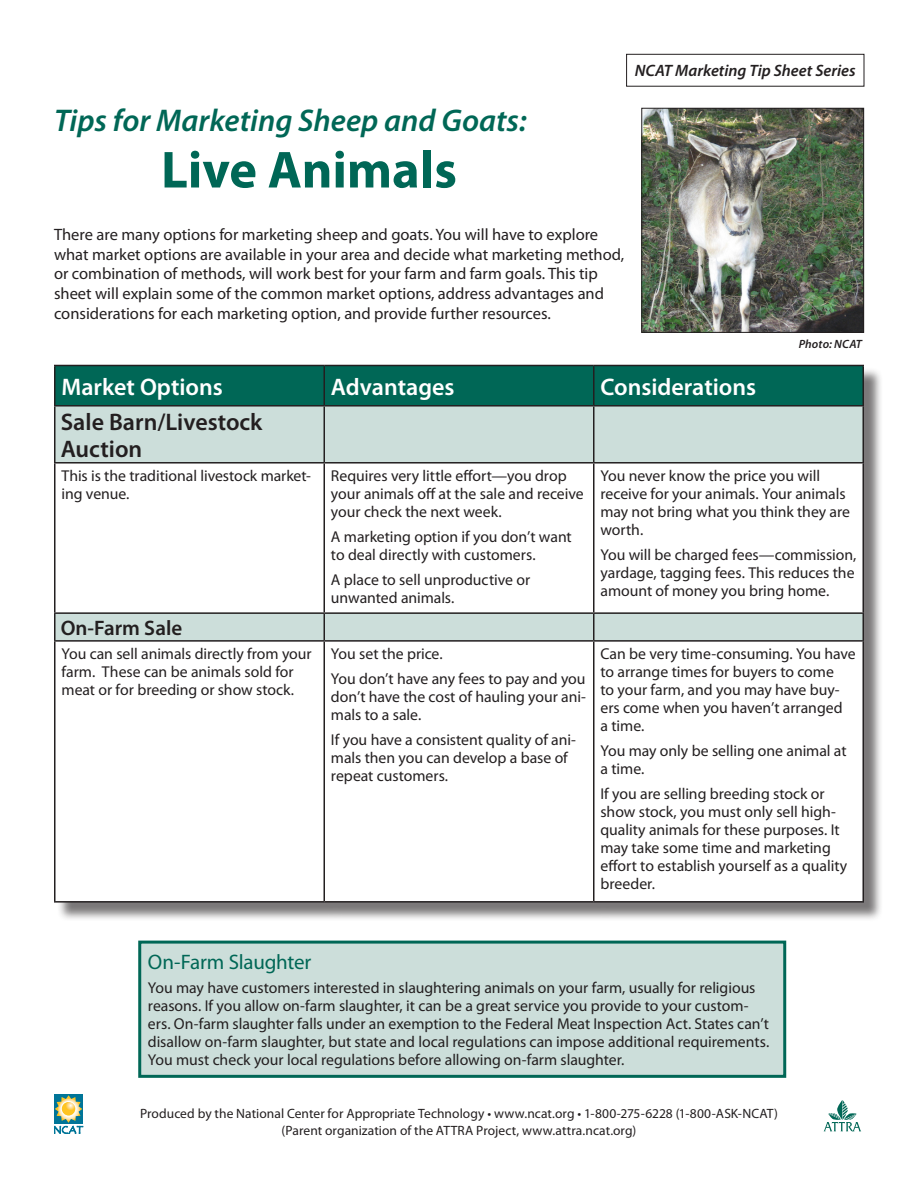
<style>
.page{position:relative;width:918px;height:1188px;background:#fff}
.page>*{position:absolute;margin:0;border:0;box-sizing:border-box;transform-origin:0 0}
.t1{font:700 52.5px "Myriad Pro";color:#006756}
.t2{font:italic 600 31.5px "Myriad Pro";color:#006756}
.t3{font:600 24px "Myriad Pro";color:#fff}
.t4{font:600 24px/27px "Myriad Pro";color:#231f20}
.t5{font:21px "Myriad Pro";letter-spacing:-.01em;color:#006756}
.t6{font:600 21px "Myriad Pro";color:#231f20}
.t7{font:16.5px/19.8px "Myriad Pro";color:#231f20}
.t8{font:italic 600 16.5px "Myriad Pro";color:#231f20}
.t9{font:15.75px/18px "Myriad Pro";letter-spacing:-.005em;color:#231f20}
.t10{font:13.5px/16.5px "Myriad Pro";letter-spacing:.005em;color:#231f20;text-align:center}
.t11{font:italic 600 12px "Myriad Pro";letter-spacing:.01em;color:#231f20}
</style>
<div class="page">
<div style="left:56px;top:367px;width:827px;height:555px;background:#231f20;opacity:.6"></div>
<div style="left:56px;top:366px;width:806px;height:39px;background:#006756"></div>
<div style="left:56px;top:407px;width:806px;height:233px;background:#ccdeda"></div>
<svg style="left:56px;top:464px;width:806px;height:148px"></svg>
<svg style="left:56px;top:642px;width:806px;height:259px"></svg>
<hr style="left:54px;top:365px;width:270px;height:1px;background:#231f20">
<hr style="left:54px;top:366px;width:2px;height:39px;background:#231f20">
<hr style="left:54px;top:405px;width:270px;height:2px;background:#231f20">
<hr style="left:54px;top:407px;width:2px;height:55px;background:#231f20">
<hr style="left:324px;top:407px;width:1px;height:55px;background:#231f20">
<hr style="left:54px;top:462px;width:270px;height:2px;background:#231f20">
<hr style="left:54px;top:464px;width:2px;height:148px;background:#231f20">
<hr style="left:324px;top:462px;width:270px;height:2px;background:#231f20">
<hr style="left:324px;top:464px;width:1px;height:148px;background:#231f20">
<hr style="left:593px;top:464px;width:1px;height:148px;background:#231f20">
<hr style="left:862px;top:464px;width:2px;height:148px;background:#231f20">
<svg style="left:593px;top:614px;width:1px;height:26px"></svg>
<hr style="left:54px;top:642px;width:2px;height:259px;background:#231f20">
<hr style="left:324px;top:642px;width:1px;height:259px;background:#231f20">
<hr style="left:593px;top:642px;width:1px;height:259px;background:#231f20">
<hr style="left:862px;top:642px;width:2px;height:259px;background:#231f20">
<hr style="left:54px;top:901px;width:270px;height:2px;background:#231f20">
<hr style="left:324px;top:901px;width:270px;height:2px;background:#231f20">
<hr style="left:594px;top:901px;width:270px;height:2px;background:#231f20">
<hr style="left:324px;top:365px;width:270px;height:1px;background:#231f20">
<hr style="left:324px;top:366px;width:1px;height:39px;background:#231f20">
<hr style="left:324px;top:405px;width:270px;height:2px;background:#231f20">
<hr style="left:593px;top:407px;width:1px;height:55px;background:#231f20">
<hr style="left:862px;top:407px;width:2px;height:55px;background:#231f20">
<hr style="left:594px;top:462px;width:270px;height:2px;background:#231f20">
<hr style="left:594px;top:365px;width:270px;height:1px;background:#231f20">
<hr style="left:593px;top:366px;width:1px;height:39px;background:#231f20">
<hr style="left:862px;top:366px;width:2px;height:39px;background:#231f20">
<hr style="left:594px;top:405px;width:270px;height:2px;background:#231f20">
<svg style="left:324px;top:614px;width:1px;height:26px"></svg>
<hr style="left:54px;top:612px;width:270px;height:2px;background:#231f20">
<hr style="left:54px;top:614px;width:2px;height:26px;background:#231f20">
<hr style="left:324px;top:612px;width:270px;height:2px;background:#231f20">
<hr style="left:594px;top:612px;width:270px;height:2px;background:#231f20">
<hr style="left:862px;top:614px;width:2px;height:26px;background:#231f20">
<hr style="left:54px;top:640px;width:270px;height:2px;background:#231f20">
<hr style="left:324px;top:640px;width:270px;height:2px;background:#231f20">
<hr style="left:594px;top:640px;width:270px;height:2px;background:#231f20">
<div style="left:626px;top:54px;width:238px;height:32px;border:1px solid #231f20"></div>
<svg style="left:54px;top:1095px;width:29px;height:39px"></svg>
<img style="left:823px;top:1131px;width:38px;height:1px">
<svg style="left:824px;top:1100px;width:37px;height:31px"></svg>
<div style="left:140px;top:942px;width:645px;height:134px;background:#ccdeda"></div>
<div style="left:138px;top:941px;width:648px;height:137px;border:3px solid #006756"></div>
<img style="left:644px;top:110px;width:218px;height:221px">
<div style="left:642px;top:108px;width:222px;height:225px;border:1px solid #231f20"></div>
<h2 class="t2" style="left:54px;top:100px;width:474px">Tips for Marketing Sheep and Goats:</h2>
<h1 class="t1" style="left:161px;top:136px;width:297px">Live Animals</h1>
<p class="t8" style="left:635px;top:60px;width:222px">NCAT Marketing Tip Sheet Series</p>
<p class="t7" style="left:54px;top:224px;width:572px">There are many options for marketing sheep and goats. You will have to explore what market options are available in your area and decide what marketing method, or combination of methods, will work best for your farm and farm goals. This tip sheet will explain some of the common market options, address advantages and considerations for each marketing option, and provide further resources.</p>
<p class="t11" style="left:799px;top:337px;width:65px">Photo: NCAT</p>
<h3 class="t3" style="left:62px;top:371px;width:163px">Market Options</h3>
<h3 class="t3" style="left:331px;top:371px;width:125px">Advantages</h3>
<h3 class="t3" style="left:600px;top:371px;width:157px">Considerations</h3>
<h3 class="t4" style="left:61px;top:408px;width:203px">Sale Barn/Livestock<br>Auction</h3>
<p class="t9" style="left:62px;top:467px;width:251px">This is the traditional livestock market&shy;ing venue.</p>
<p class="t9" style="left:331px;top:467px;width:254px">Requires very little effort—you drop your animals off at the sale and receive your check the next week.</p>
<p class="t9" style="left:331px;top:528px;width:242px">A marketing option if you don’t want to deal directly with customers.</p>
<p class="t9" style="left:331px;top:570px;width:201px">A place to sell unproductive or unwanted animals.</p>
<p class="t9" style="left:600px;top:467px;width:251px">You never know the price you will receive for your animals. Your animals may not bring what you think they are worth.</p>
<p class="t9" style="left:600px;top:546px;width:258px">You will be charged fees—commission, yardage, tagging fees. This reduces the amount of money you bring home.</p>
<h3 class="t6" style="left:61px;top:614px;width:123px">On-Farm Sale</h3>
<p class="t9" style="left:62px;top:645px;width:252px">You can sell animals directly from your farm. These can be animals sold for meat or for breeding or show stock.</p>
<p class="t9" style="left:331px;top:642px;width:256px;line-height:24.8px">You set the price.<br>You don’t have any fees to pay and you</p>
<p class="t9" style="left:331px;top:688px;width:257px">don’t have the cost of hauling your ani&shy;mals to a sale.</p>
<p class="t9" style="left:331px;top:730px;width:247px">If you have a consistent quality of ani&shy;mals then you can develop a base of repeat customers.</p>
<p class="t9" style="left:600px;top:645px;width:257px">Can be very time-consuming. You have to arrange times for buyers to come<br>to your farm, and you may have buy&shy;ers come when you haven’t arranged<br>a time.</p>
<p class="t9" style="left:600px;top:742px;width:248px">You may only be selling one animal at a time.</p>
<p class="t9" style="left:600px;top:784px;width:248px">If you are selling breeding stock or show stock, you must only sell high&shy;quality animals for these purposes. It may take some time and marketing effort to establish yourself as a quality breeder.</p>
<h3 class="t5" style="left:148px;top:949px;width:165px">On-Farm Slaughter</h3>
<p class="t9" style="left:148px;top:979px;width:623px">You may have customers interested in slaughtering animals on your farm, usually for religious reasons. If you allow on-farm slaughter, it can be a great service you provide to your custom&shy;ers. On-farm slaughter falls under an exemption to the Federal Meat Inspection Act. States can’t disallow on-farm slaughter, but state and local regulations can impose additional requirements.<br>You must check your local regulations before allowing on-farm slaughter.</p>
<p class="t10" style="left:140px;top:1105px;width:639px">Produced by the National Center for Appropriate Technology • www.ncat.org • 1-800-275-6228 (1-800-ASK-NCAT) (Parent organization of the ATTRA Project, www.attra.ncat.org)</p>
</div>
